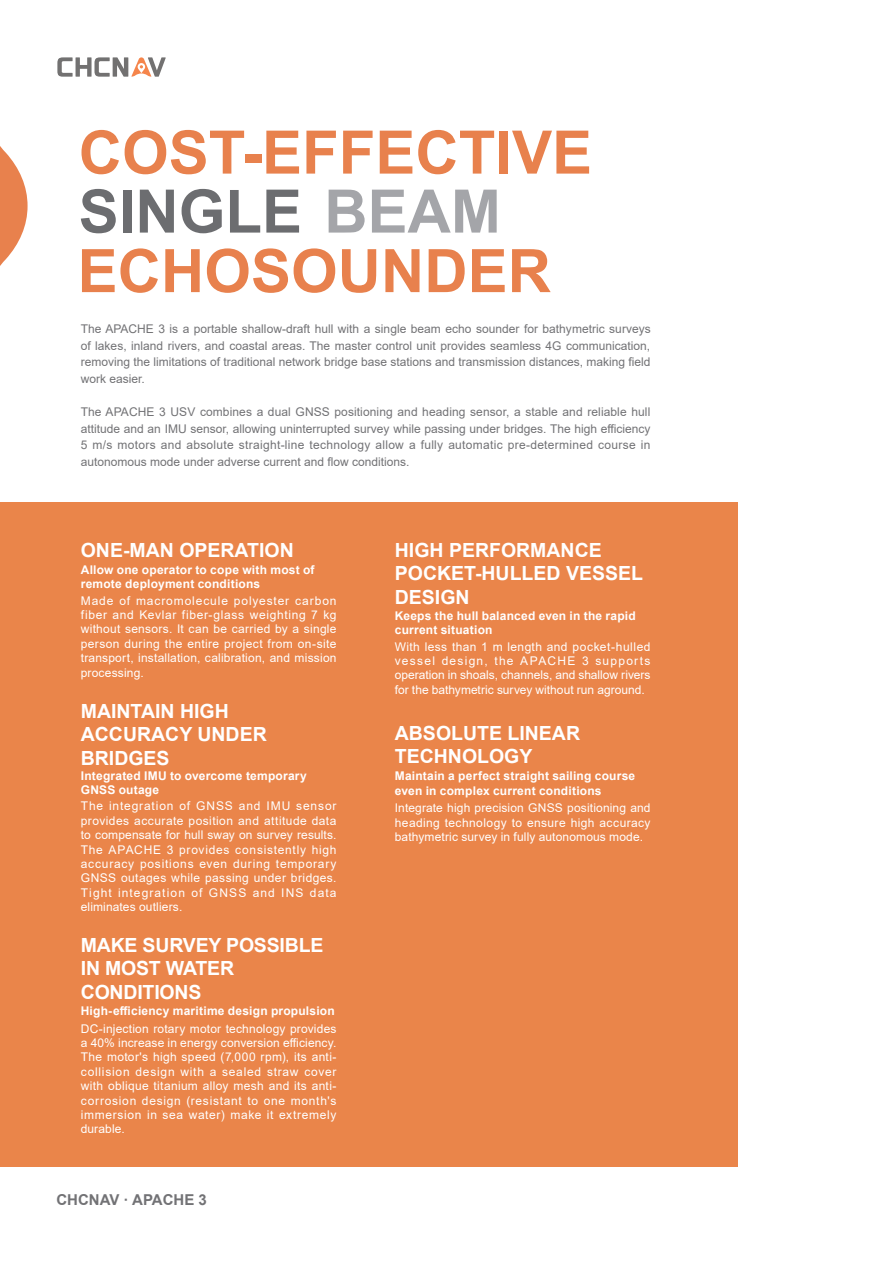
<style>
.page{position:relative;width:893px;height:1263px;background:#fff}
.page>*{position:absolute;margin:0;border:0;box-sizing:border-box;transform-origin:0 0}
.t1{font:700 60px "Arial";color:#e8814d}
.t2{font:700 60px "Arial";color:#6c6d70}
.t3{font:700 19.5px/23.4px "Arial";color:#fff}
.t4{font:700 15px "Arial";color:#727275}
.t5{font:12px/14.4px "Arial";letter-spacing:.015em;color:#fff;text-align:justify}
.t6{font:12px/16.5px "Arial";color:#727275;text-align:justify}
.t7{font:700 12px/14.4px "Arial";letter-spacing:.015em;color:#fff}
.s1{color:#a4a5a9}
</style>
<div class="page">
<svg style="left:0;top:146px;width:28px;height:120px"></svg>
<svg style="left:57px;top:57px;width:109px;height:20px"></svg>
<div style="left:0;top:502px;width:737px;height:664px;background:#ea854a"></div>
<p class="t1" style="left:79px;top:110px;width:515px">COST-EFFECTIVE</p>
<p class="t2" style="left:79px;top:169px;width:424px">SINGLE <span class="s1">BEAM</span></p>
<p class="t1" style="left:78px;top:229px;width:475px">ECHOSOUNDER</p>
<p class="t6" style="left:81px;top:321px;width:571px">The APACHE 3 is a portable shallow-draft hull with a single beam echo sounder for bathymetric surveys of lakes, inland rivers, and coastal areas. The master control unit provides seamless 4G communication, removing the limitations of traditional network bridge base stations and transmission distances, making field work easier.</p>
<p class="t6" style="left:81px;top:403px;width:571px">The APACHE 3 USV combines a dual GNSS positioning and heading sensor, a stable and reliable hull attitude and an IMU sensor, allowing uninterrupted survey while passing under bridges. The high efficiency 5 m/s motors and absolute straight-line technology allow a fully automatic pre-determined course in autonomous mode under adverse current and flow conditions.</p>
<p class="t3" style="left:81px;top:538px;width:215px">ONE-MAN OPERATION</p>
<p class="t5" style="left:81px;top:593px;width:257px">Made of macromolecule polyester carbon fiber and Kevlar fiber-glass weighting 7 kg without sensors. It can be carried by a single person during the entire project from on-site transport, installation, calibration, and mission processing.</p>
<p class="t7" style="left:81px;top:562px;width:235px">Allow one operator to cope with most of remote deployment conditions</p>
<p class="t3" style="left:81px;top:699px;width:187px">MAINTAIN HIGH<br>ACCURACY UNDER<br>BRIDGES</p>
<p class="t5" style="left:81px;top:799px;width:257px">The integration of GNSS and IMU sensor provides accurate position and attitude data to compensate for hull sway on survey results.<br>The APACHE 3 provides consistently high accuracy positions even during temporary GNSS outages while passing under bridges.<br>Tight integration of GNSS and INS data eliminates outliers.</p>
<p class="t7" style="left:81px;top:768px;width:228px">Integrated IMU to overcome temporary<br>GNSS outage</p>
<p class="t3" style="left:81px;top:933px;width:244px">MAKE SURVEY POSSIBLE<br>IN MOST WATER<br>CONDITIONS</p>
<p class="t5" style="left:81px;top:1021px;width:257px">DC-injection rotary motor technology provides a 40% increase in energy conversion efficiency.<br>The motor's high speed (7,000 rpm), its anti&shy;collision design with a sealed straw cover with oblique titanium alloy mesh and its anti&shy;corrosion design (resistant to one month's immersion in sea water) make it extremely durable.</p>
<p class="t7" style="left:81px;top:1004px;width:255px">High-efficiency maritime design propulsion</p>
<p class="t4" style="left:56px;top:1189px;width:152px">CHCNAV · APACHE 3</p>
<p class="t3" style="left:395px;top:538px;width:208px">HIGH PERFORMANCE</p>
<p class="t3" style="left:395px;top:562px;width:250px">POCKET-HULLED VESSEL</p>
<p class="t3" style="left:395px;top:585px;width:76px">DESIGN</p>
<p class="t5" style="left:395px;top:639px;width:257px">With less than 1 m length and pocket-hulled vessel design, the APACHE 3 supports operation in shoals, channels, and shallow rivers for the bathymetric survey without run aground.</p>
<p class="t7" style="left:395px;top:608px;width:242px">Keeps the hull balanced even in the rapid current situation</p>
<p class="t3" style="left:395px;top:721px;width:187px">ABSOLUTE LINEAR</p>
<p class="t3" style="left:395px;top:745px;width:139px">TECHNOLOGY</p>
<p class="t7" style="left:395px;top:769px;width:242px">Maintain a perfect straight sailing course even in complex current conditions</p>
<p class="t5" style="left:395px;top:801px;width:257px">Integrate high precision GNSS positioning and heading technology to ensure high accuracy bathymetric survey in fully autonomous mode.</p>
</div>
